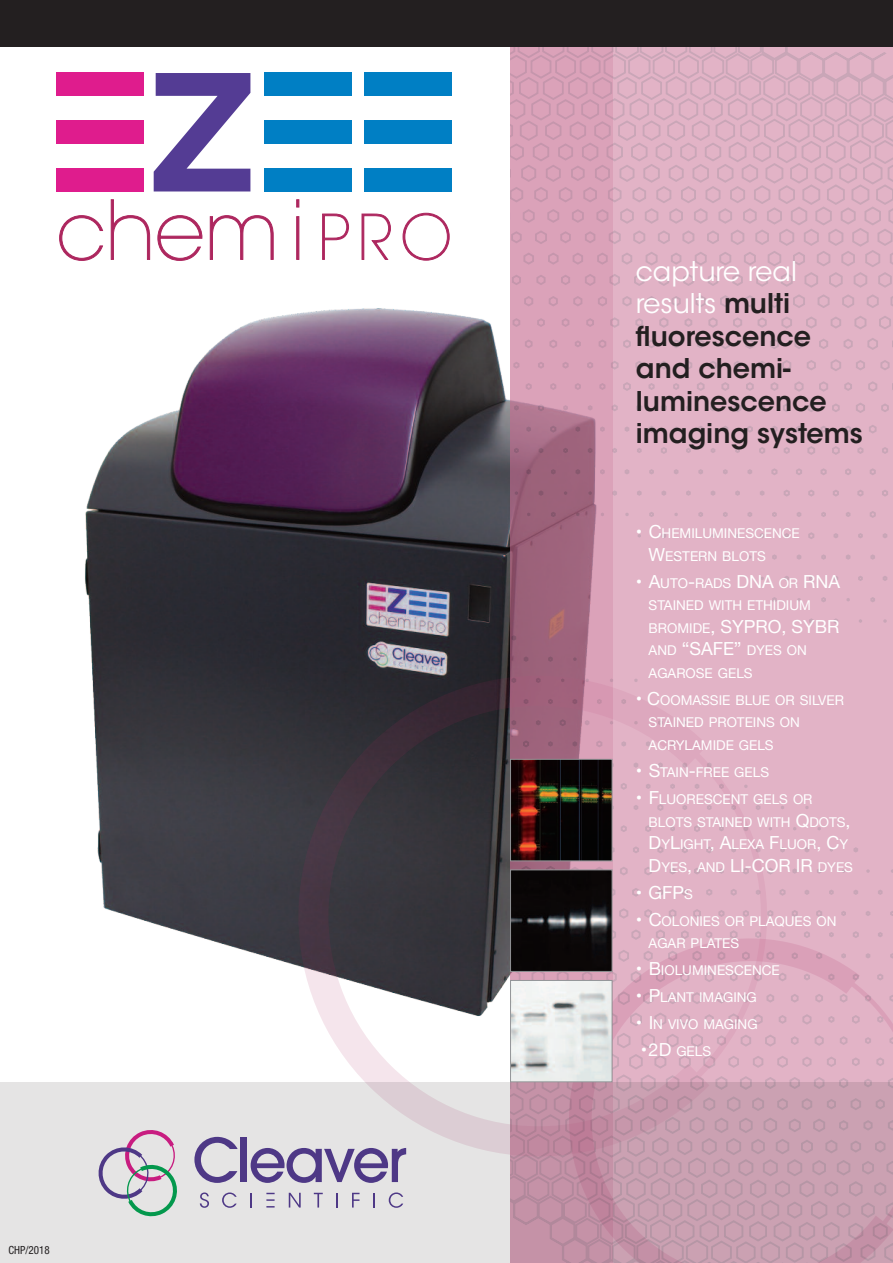
<style>
.page{position:relative;width:893px;height:1263px;background:#fff}
.page>*{position:absolute;margin:0;border:0;box-sizing:border-box;transform-origin:0 0}
.t1{font:200 80.55px "ITC Avant Garde Std";letter-spacing:-.005em;color:#ad265e}
.t2{font:600 27px/32.4px "ITC Avant Garde Std";color:#231f20}
.t3{font:18px "Helvetica Neue";color:#fff}
.t4{font:13.5px/22.5px "Helvetica Neue";color:#fff}
.t5{font:condensed 11.25px "Helvetica Neue";color:#231f20}
.s1{font-size:61.2px}
.s2{font-weight:400;color:#fff}
.s3{font-size:18px}
.s4{font-size:13.5px}
</style>
<div class="page">
<img style="left:85px;top:241px;width:425px;height:714px">
<svg style="left:260px;top:627px;width:250px;height:455px"></svg>
<svg style="left:612px;top:986px;width:281px;height:96px;background:#deb0c3"></svg>
<svg style="left:612px;top:47px;width:281px;height:939px;background:#dfb1c4"></svg>
<div style="left:510px;top:21px;width:102px;height:1242px;background:#ad265e;opacity:.12"></div>
<div style="left:0;top:1082px;width:893px;height:181px;background:#231f20;opacity:.12"></div>
<img style="left:512px;top:761px;width:98px;height:98px">
<div style="left:510px;top:759px;width:102px;height:102px;border:1px solid #939598"></div>
<img style="left:512px;top:872px;width:98px;height:98px">
<div style="left:510px;top:870px;width:102px;height:102px;border:1px solid #939598"></div>
<img style="left:512px;top:982px;width:98px;height:98px">
<div style="left:510px;top:980px;width:102px;height:102px;border:1px solid #939598"></div>
<div style="left:0;top:0;width:893px;height:47px;background:#231f20"></div>
<svg style="left:154px;top:73px;width:96px;height:118px"></svg>
<div style="left:57px;top:72px;width:87px;height:24px;background:#df1c8d"></div>
<div style="left:57px;top:168px;width:87px;height:23px;background:#df1c8d"></div>
<div style="left:57px;top:120px;width:87px;height:24px;background:#df1c8d"></div>
<div style="left:264px;top:72px;width:87px;height:24px;background:#007fc4"></div>
<div style="left:264px;top:168px;width:87px;height:23px;background:#007fc4"></div>
<div style="left:264px;top:120px;width:87px;height:24px;background:#007fc4"></div>
<div style="left:364px;top:72px;width:88px;height:24px;background:#007fc4"></div>
<div style="left:364px;top:168px;width:88px;height:23px;background:#007fc4"></div>
<div style="left:364px;top:120px;width:88px;height:24px;background:#007fc4"></div>
<svg style="left:59px;top:215px;width:45px;height:46px"></svg>
<svg style="left:110px;top:199px;width:40px;height:61px"></svg>
<svg style="left:157px;top:215px;width:46px;height:46px"></svg>
<svg style="left:209px;top:215px;width:65px;height:45px"></svg>
<svg style="left:296px;top:199px;width:3px;height:8px"></svg>
<div style="left:296px;top:216px;width:3px;height:44px;border:1px solid #ad265e"></div>
<svg style="left:322px;top:213px;width:27px;height:47px"></svg>
<svg style="left:361px;top:213px;width:30px;height:47px"></svg>
<svg style="left:402px;top:212px;width:48px;height:49px"></svg>
<h1 class="t1" style="left:56px;top:200px;width:397px">chemi<span class="s1">PRO</span></h1>
<p class="t5" style="left:9px;top:1246px;width:43px">CHP/2018</p>
<h2 class="t2" style="left:636px;top:257px;width:228px"><span class="s2">capture real results</span> multi fluorescence and chemi&shy;luminescence imaging systems</h2>
<p class="t4" style="left:649px;top:522px;width:153px;text-indent:-13px"><span class="s3">• C</span>HEMILUMINESCENCE<br><span class="s3">W</span>ESTERN BLOTS</p>
<h3 class="t3" style="left:636px;top:571px;width:206px">• A<span class="s4">UTO</span>-<span class="s4">RADS</span> DNA <span class="s4">OR</span> RNA</h3>
<p class="t4" style="left:649px;top:594px;width:164px">STAINED WITH ETHIDIUM</p>
<h3 class="t3" style="left:649px;top:616px;width:192px"><span class="s4">BROMIDE</span>, SYPRO, SYBR</h3>
<p class="t4" style="left:649px;top:639px;width:160px">AND <span class="s3">“SAFE”</span> DYES ON<br>AGAROSE GELS</p>
<p class="t4" style="left:649px;top:689px;width:197px;text-indent:-13px"><span class="s3">• C</span>OOMASSIE BLUE OR SILVER<br>STAINED PROTEINS ON<br>ACRYLAMIDE GELS</p>
<p class="t4" style="left:636px;top:761px;width:135px"><span class="s3">• S</span>TAIN<span class="s3">-</span>FREE GELS</p>
<p class="t4" style="left:649px;top:788px;width:203px;text-indent:-13px"><span class="s3">• F</span>LUORESCENT GELS OR<br>BLOTS STAINED WITH <span class="s3">Q</span>DOTS<span class="s3">,<br>D</span>Y<span class="s3">L</span>IGHT<span class="s3">, A</span>LEXA <span class="s3">F</span>LUOR<span class="s3">, C</span>Y</p>
<h3 class="t3" style="left:649px;top:854px;width:206px">D<span class="s4">YES</span>, <span class="s4">AND</span> LI-COR IR <span class="s4">DYES</span></h3>
<h3 class="t3" style="left:636px;top:881px;width:59px">• GFP<span class="s4">S</span></h3>
<p class="t4" style="left:649px;top:909px;width:189px;text-indent:-13px"><span class="s3">• C</span>OLONIES OR PLAQUES ON<br>AGAR PLATES</p>
<p class="t4" style="left:636px;top:959px;width:145px"><span class="s3">• B</span>IOLUMINESCENCE</p>
<p class="t4" style="left:636px;top:986px;width:122px"><span class="s3">• P</span>LANT IMAGING</p>
<p class="t4" style="left:636px;top:1013px;width:123px"><span class="s3">• I</span>N VIVO MAGING</p>
<p class="t4" style="left:641px;top:1040px;width:72px"><span class="s3">•2D</span> GELS</p>
</div>
